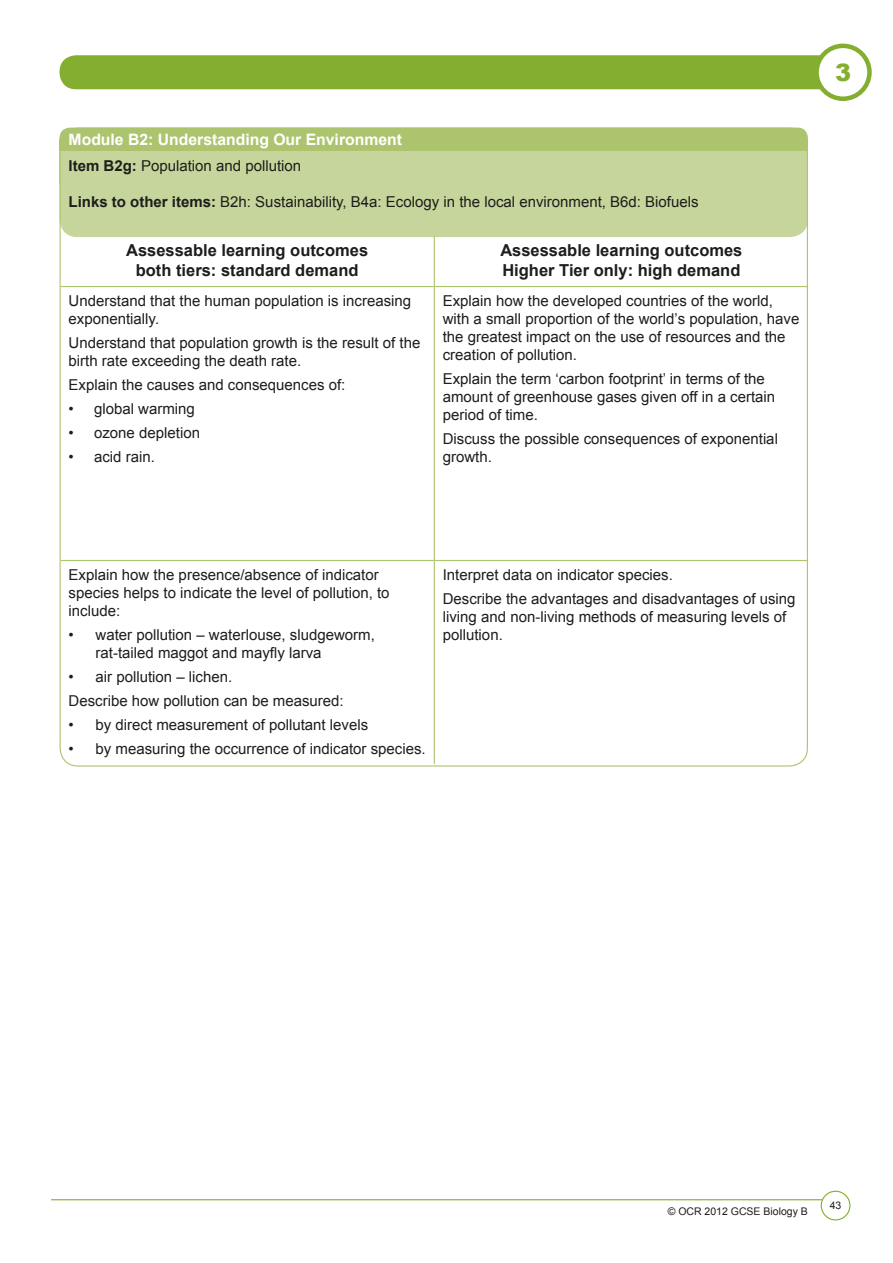
<style>
.page{position:relative;width:893px;height:1263px;background:#fff}
.page>*{position:absolute;margin:0;border:0;box-sizing:border-box;transform-origin:0 0}
.t1{font:900 24px "Arial";color:#83ae2f}
.t2{font:700 16.5px/19.8px "Arial";color:#1d1d1b;text-align:center}
.t3{font:700 15.75px "Arial";color:#fff}
.t4{font:15px/18px "Arial";color:#1d1d1b}
.t5{font:10.5px "Arial";color:#1d1d1b}
.s1{font-weight:700}
</style>
<div class="page">
<div style="left:60px;top:55px;width:782px;height:34px;background:#83ae2f;border-radius:16px"></div>
<div style="left:817px;top:46px;width:52px;height:53px;background:#fff;border-radius:50%"></div>
<div style="left:814px;top:44px;width:58px;height:57px;border:4px solid #83ae2f;border-radius:50%"></div>
<hr style="left:51px;top:1199px;width:793px;height:1px;background:#83ae2f">
<div style="left:821px;top:1191px;width:29px;height:29px;background:#fff;border-radius:50%"></div>
<div style="left:821px;top:1191px;width:29px;height:29px;border:1px solid #83ae2f;border-radius:50%"></div>
<div style="left:60px;top:128px;width:748px;height:23px;background:#acc46e;border-radius:10px"></div>
<div style="left:60px;top:139px;width:748px;height:12px;background:#acc46e"></div>
<div style="left:60px;top:151px;width:748px;height:86px;background:#c6d59b;border-radius:18px"></div>
<div style="left:60px;top:151px;width:748px;height:32px;background:#c6d59b"></div>
<hr style="left:434px;top:236px;width:1px;height:50px;background:#acc46e">
<hr style="left:61px;top:286px;width:373px;height:1px;background:#acc46e">
<hr style="left:434px;top:287px;width:1px;height:273px;background:#acc46e">
<hr style="left:434px;top:286px;width:374px;height:1px;background:#acc46e">
<hr style="left:61px;top:560px;width:373px;height:1px;background:#acc46e">
<hr style="left:434px;top:561px;width:1px;height:203px;background:#acc46e">
<hr style="left:434px;top:560px;width:374px;height:1px;background:#acc46e">
<p class="t3" style="left:69px;top:129px;width:335px">Module B2: Understanding Our Environment</p>
<p class="t4" style="left:69px;top:157px;width:234px"><span class="s1">Item B2g:</span> Population and pollution</p>
<p class="t4" style="left:69px;top:193px;width:631px"><span class="s1">Links to other items:</span> B2h: Sustainability, B4a: Ecology in the local environment, B6d: Biofuels</p>
<p class="t2" style="left:126px;top:241px;width:244px">Assessable learning outcomes both tiers: standard demand</p>
<p class="t2" style="left:500px;top:241px;width:244px;text-align:left">Assessable learning outcomes<br>Higher Tier only: high demand</p>
<p class="t4" style="left:69px;top:292px;width:344px">Understand that the human population is increasing exponentially.</p>
<p class="t4" style="left:69px;top:334px;width:353px">Understand that population growth is the result of the birth rate exceeding the death rate.</p>
<p class="t4" style="left:69px;top:376px;width:278px">Explain the causes and consequences of:</p>
<p class="t4" style="left:69px;top:400px;width:128px">• global warming</p>
<p class="t4" style="left:69px;top:424px;width:133px">• ozone depletion</p>
<p class="t4" style="left:69px;top:448px;width:88px">• acid rain.</p>
<p class="t4" style="left:443px;top:292px;width:358px">Explain how the developed countries of the world, with a small proportion of the world’s population, have the greatest impact on the use of resources and the creation of pollution.</p>
<p class="t4" style="left:443px;top:370px;width:334px">Explain the term ‘carbon footprint’ in terms of the amount of greenhouse gases given off in a certain period of time.</p>
<p class="t4" style="left:443px;top:430px;width:337px">Discuss the possible consequences of exponential growth.</p>
<h1 class="t1" style="left:835px;top:55px;width:18px">3</h1>
<p class="t4" style="left:69px;top:566px;width:322px">Explain how the presence/absence of indicator species helps to indicate the level of pollution, to include:</p>
<p class="t4" style="left:96px;top:626px;width:281px;text-indent:-27px">• water pollution – waterlouse, sludgeworm, rat-tailed maggot and mayfly larva</p>
<p class="t4" style="left:69px;top:665px;width:277px;line-height:24px">• air pollution – lichen.<br>Describe how pollution can be measured:</p>
<p class="t4" style="left:69px;top:716px;width:301px">• by direct measurement of pollutant levels</p>
<p class="t4" style="left:69px;top:740px;width:359px">• by measuring the occurrence of indicator species.</p>
<p class="t4" style="left:443px;top:563px;width:354px;line-height:24px">Interpret data on indicator species.<br>Describe the advantages and disadvantages of using</p>
<p class="t4" style="left:443px;top:608px;width:345px">living and non-living methods of measuring levels of pollution.</p>
<p class="t5" style="left:668px;top:1205px;width:142px">© OCR 2012 GCSE Biology B</p>
<p class="t5" style="left:830px;top:1199px;width:13px">43</p>
</div>
